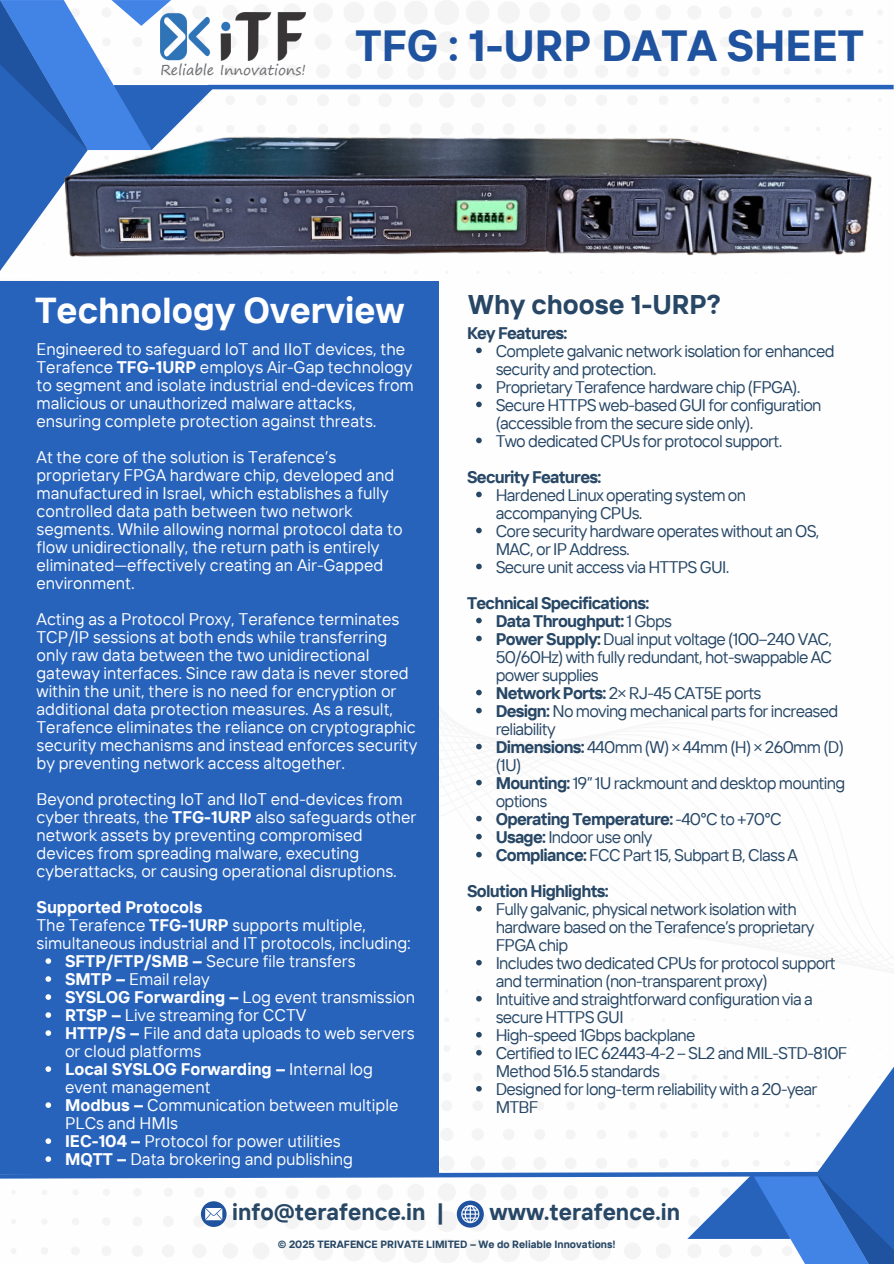
<style>
.page{position:relative;width:894px;height:1264px;background:#fff}
.page>*{position:absolute;margin:0;border:0;box-sizing:border-box;transform-origin:0 0}
.t1{font:700 43.5px "TT Interphases";color:#1f539f}
.t2{font:700 36px "TT Interphases";color:#fefeff}
.t3{font:700 27px "TT Interphases";color:#274765}
.t4{font:700 22.65px "TT Interphases";color:#274765}
.t5{font:16.8px/18px "TT Interphases";color:#fefeff}
.t6{font:16.8px/18px "TT Interphases";letter-spacing:-.04em;color:#274765}
.t7{font:700 16.8px "TT Interphases";letter-spacing:-.04em;color:#274765}
.t8{font:14.25px "Segoe Print";color:#6d6e71}
.t9{font:700 10.5px "TT Interphases";color:#274765}
.s1{font-weight:400}
.s2{font-weight:700}
</style>
<div class="page">
<svg style="left:106px;top:0;width:787px;height:273px"></svg>
<svg style="left:0;top:0;width:216px;height:271px"></svg>
<hr style="left:208px;top:85px;width:685px;height:4px;background:#2763bb">
<img style="left:160px;top:12px;width:146px;height:48px">
<div style="left:0;top:281px;width:439px;height:892px;background:#2763bb"></div>
<img style="left:55px;top:81px;width:824px;height:184px">
<svg style="left:45px;top:958px;width:6px;height:5px"></svg>
<svg style="left:45px;top:976px;width:6px;height:5px"></svg>
<svg style="left:45px;top:994px;width:6px;height:5px"></svg>
<svg style="left:45px;top:1012px;width:6px;height:5px"></svg>
<svg style="left:45px;top:1030px;width:6px;height:5px"></svg>
<svg style="left:476px;top:347px;width:5px;height:6px"></svg>
<svg style="left:476px;top:383px;width:5px;height:6px"></svg>
<svg style="left:476px;top:401px;width:5px;height:6px"></svg>
<svg style="left:476px;top:437px;width:5px;height:6px"></svg>
<svg style="left:476px;top:491px;width:5px;height:6px"></svg>
<svg style="left:476px;top:527px;width:5px;height:6px"></svg>
<svg style="left:476px;top:563px;width:5px;height:6px"></svg>
<svg style="left:476px;top:617px;width:5px;height:6px"></svg>
<svg style="left:476px;top:635px;width:5px;height:6px"></svg>
<svg style="left:476px;top:689px;width:5px;height:6px"></svg>
<svg style="left:476px;top:707px;width:5px;height:6px"></svg>
<svg style="left:476px;top:743px;width:5px;height:6px"></svg>
<svg style="left:476px;top:779px;width:5px;height:6px"></svg>
<svg style="left:476px;top:815px;width:5px;height:6px"></svg>
<svg style="left:476px;top:833px;width:5px;height:6px"></svg>
<svg style="left:476px;top:851px;width:5px;height:6px"></svg>
<svg style="left:476px;top:905px;width:5px;height:6px"></svg>
<svg style="left:476px;top:959px;width:5px;height:6px"></svg>
<svg style="left:476px;top:995px;width:5px;height:6px"></svg>
<svg style="left:476px;top:1031px;width:5px;height:6px"></svg>
<svg style="left:0;top:1049px;width:893px;height:214px"></svg>
<p class="t8" style="left:160px;top:58px;width:147px">Reliable Innovations!</p>
<p class="t1" style="left:355px;top:18px;width:510px">TFG : 1-URP DATA SHEET</p>
<p class="t2" style="left:35px;top:286px;width:371px">Technology Overview</p>
<p class="t3" style="left:468px;top:286px;width:254px">Why choose 1-URP?</p>
<p class="t7" style="left:467px;top:322px;width:102px">Key Features:</p>
<p class="t6" style="left:495px;top:341px;width:340px">Complete galvanic network isolation for enhanced security and protection.</p>
<p class="t6" style="left:495px;top:377px;width:306px">Proprietary Terafence hardware chip (FPGA).</p>
<p class="t6" style="left:495px;top:395px;width:327px">Secure HTTPS web-based GUI for configuration (accessible from the secure side only).</p>
<p class="t6" style="left:495px;top:431px;width:288px">Two dedicated CPUs for protocol support.</p>
<p class="t7" style="left:467px;top:466px;width:136px">Security Features:</p>
<h5 class="t6" style="left:495px;top:485px;width:252px">Hardened Linux operating system on accompanying CPUs.</h5>
<p class="t6" style="left:495px;top:521px;width:325px">Core security hardware operates without an OS,<br>MAC, or IP Address.</p>
<p class="t6" style="left:495px;top:557px;width:235px">Secure unit access via HTTPS GUI.</p>
<p class="t7" style="left:467px;top:592px;width:183px">Technical Specifications:</p>
<p class="t7" style="left:495px;top:610px;width:178px">Data Throughput: <span class="s1">1 Gbps</span></p>
<h5 class="t6" style="left:495px;top:629px;width:338px;text-align:justify"><span class="s2">Power Supply:</span> Dual input voltage (100–240 VAC, 50/60Hz) with fully redundant, hot-swappable AC power supplies</h5>
<p class="t6" style="left:495px;top:683px;width:267px"><span class="s2">Network Ports:</span> 2× RJ-45 CAT5E ports</p>
<p class="t6" style="left:495px;top:701px;width:344px"><span class="s2">Design:</span> No moving mechanical parts for increased reliability</p>
<p class="t6" style="left:495px;top:737px;width:349px"><span class="s2">Dimensions:</span> 440mm (W) × 44mm (H) × 260mm (D) (1U)</p>
<h5 class="t6" style="left:495px;top:773px;width:351px"><span class="s2">Mounting:</span> 19” 1U rackmount and desktop mounting options</h5>
<p class="t7" style="left:495px;top:808px;width:287px">Operating Temperature: <span class="s1">-40°C to +70°C</span></p>
<p class="t6" style="left:495px;top:827px;width:158px"><span class="s2">Usage:</span> Indoor use only</p>
<p class="t6" style="left:495px;top:845px;width:304px"><span class="s2">Compliance:</span> FCC Part 15, Subpart B, Class A</p>
<p class="t7" style="left:467px;top:880px;width:143px">Solution Highlights:</p>
<p class="t6" style="left:495px;top:899px;width:320px">Fully galvanic, physical network isolation with hardware based on the Terafence’s proprietary<br>FPGA chip</p>
<p class="t6" style="left:495px;top:953px;width:341px">Includes two dedicated CPUs for protocol support and termination (non-transparent proxy)</p>
<p class="t6" style="left:495px;top:989px;width:318px">Intuitive and straightforward configuration via a secure HTTPS GUI</p>
<p class="t6" style="left:495px;top:1025px;width:201px">High-speed 1Gbps backplane</p>
<p class="t6" style="left:495px;top:1043px;width:353px">Certified to IEC 62443-4-2 – SL2 and MIL-STD-810F<br>Method 516.5 standards</p>
<h5 class="t6" style="left:495px;top:1079px;width:323px">Designed for long-term reliability with a 20-year<br>MTBF</h5>
<p class="t5" style="left:36px;top:339px;width:379px">Engineered to safeguard IoT and IIoT devices, the Terafence <span class="s2">TFG-1URP</span> employs Air-Gap technology to segment and isolate industrial end-devices from malicious or unauthorized malware attacks, ensuring complete protection against threats.</p>
<p class="t5" style="left:36px;top:447px;width:367px">At the core of the solution is Terafence’s proprietary FPGA hardware chip, developed and manufactured in Israel, which establishes a fully controlled data path between two network segments. While allowing normal protocol data to flow unidirectionally, the return path is entirely eliminated—effectively creating an Air-Gapped environment.</p>
<h1 class="t5" style="left:36px;top:609px;width:382px">Acting as a Protocol Proxy, Terafence terminates TCP/IP sessions at both ends while transferring only raw data between the two unidirectional gateway interfaces. Since raw data is never stored within the unit, there is no need for encryption or additional data protection measures. As a result, Terafence eliminates the reliance on cryptographic security mechanisms and instead enforces security by preventing network access altogether.</h1>
<p class="t5" style="left:36px;top:789px;width:381px">Beyond protecting IoT and IIoT end-devices from cyber threats, the <span class="s2">TFG-1URP</span> also safeguards other network assets by preventing compromised devices from spreading malware, executing cyberattacks, or causing operational disruptions.</p>
<p class="t5" style="left:36px;top:897px;width:376px"><span class="s2">Supported Protocols<br></span>The Terafence <span class="s2">TFG-1URP</span> supports multiple, simultaneous industrial and IT protocols, including:</p>
<p class="t5" style="left:65px;top:951px;width:292px"><span class="s2">SFTP/FTP/SMB –</span> Secure file transfers</p>
<h3 class="t5" style="left:65px;top:969px;width:146px"><span class="s2">SMTP –</span> Email relay</h3>
<h2 class="t5" style="left:65px;top:987px;width:351px"><span class="s2">SYSLOG Forwarding –</span> Log event transmission</h2>
<h6 class="t5" style="left:65px;top:1005px;width:243px"><span class="s2">RTSP –</span> Live streaming for CCTV</h6>
<h6 class="t5" style="left:65px;top:1023px;width:351px"><span class="s2">HTTP/S –</span> File and data uploads to web servers or cloud platforms</h6>
<h6 class="t5" style="left:65px;top:1059px;width:309px"><span class="s2">Local SYSLOG Forwarding –</span> Internal log event management</h6>
<h6 class="t5" style="left:65px;top:1095px;width:335px"><span class="s2">Modbus –</span> Communication between multiple<br>PLCs and HMIs</h6>
<h6 class="t5" style="left:65px;top:1131px;width:277px"><span class="s2">IEC-104 –</span> Protocol for power utilities</h6>
<p class="t5" style="left:65px;top:1149px;width:289px"><span class="s2">MQTT –</span> Data brokering and publishing</p>
<p class="t4" style="left:232px;top:1197px;width:195px">info@terafence.in</p>
<p class="t4" style="left:436px;top:1197px;width:10px">|</p>
<p class="t4" style="left:489px;top:1197px;width:192px">www.terafence.in</p>
<p class="t9" style="left:278px;top:1237px;width:339px">© 2025 TERAFENCE PRIVATE LIMITED – We do Reliable Innovations!</p>
</div>
